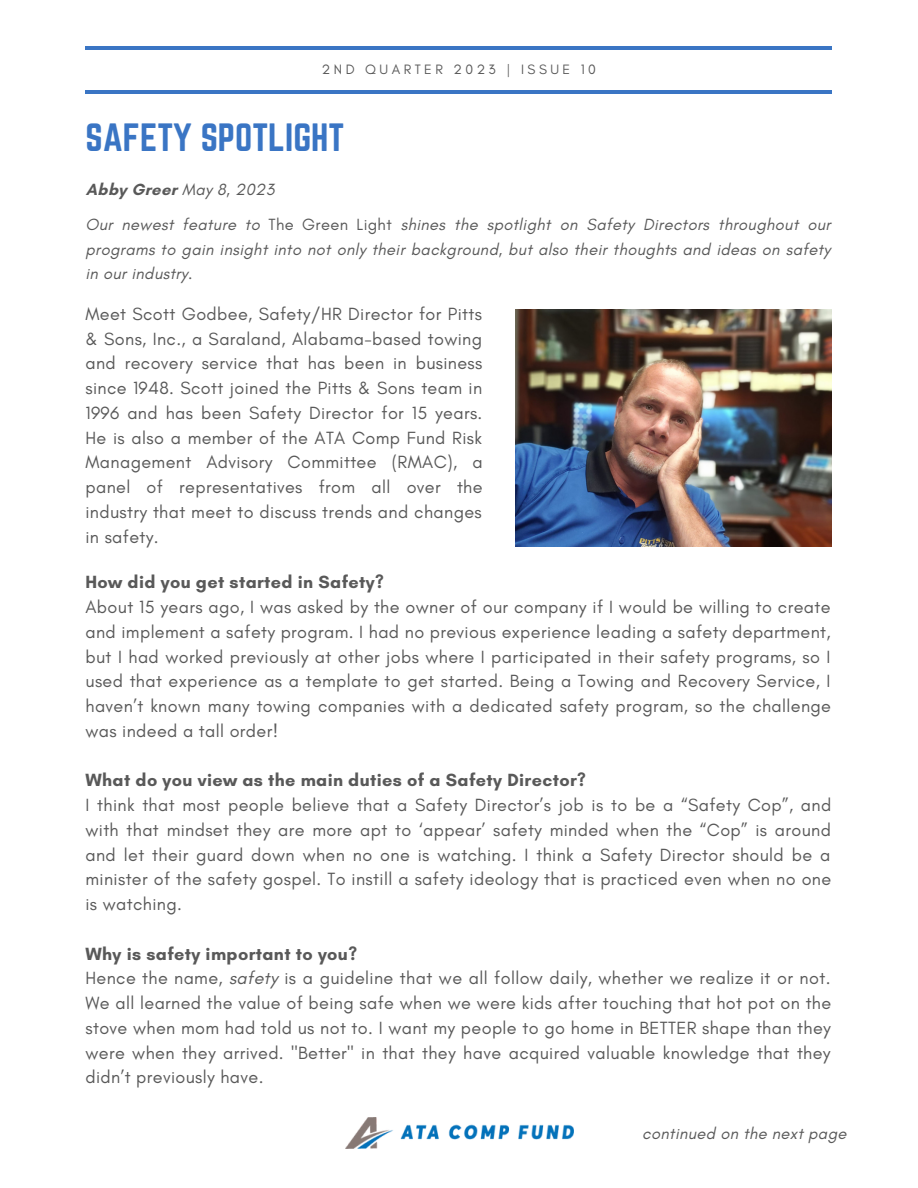
<style>
.page{position:relative;width:918px;height:1188px;background:#fff}
.page>*{position:absolute;margin:0;border:0;box-sizing:border-box;transform-origin:0 0}
.t1{font:34.5px "Norwester";color:#3a75c4}
.t2{font:18px/24.8px "Glacial Indifference";letter-spacing:.02em;color:#595959;text-align:justify}
.t3{font:700 18px "Glacial Indifference";letter-spacing:.02em;color:#595959}
.t4{font:italic 16.5px/24.8px "Glacial Indifference";letter-spacing:.02em;color:#595959;text-align:justify}
.t5{font:700 16.5px "Glacial Indifference";letter-spacing:.02em;color:#595959}
.t6{font:13.8px "Glacial Indifference";letter-spacing:.25em;color:#595959}
.s1{font-weight:400;font-style:italic}
.s2{font-style:normal}
.s3{font-style:italic}
</style>
<div class="page">
<hr style="left:85px;top:46px;width:747px;height:4px;background:#3a75c4">
<hr style="left:86px;top:90px;width:746px;height:4px;background:#3a75c4">
<img style="left:515px;top:309px;width:316px;height:238px">
<img style="left:345px;top:1117px;width:228px;height:32px">
<p class="t6" style="left:322px;top:61px;width:276px">2ND QUARTER 2023 | ISSUE 10</p>
<p class="t1" style="left:85px;top:117px;width:260px">SAFETY SPOTLIGHT</p>
<p class="t5" style="left:86px;top:179px;width:190px">Abby Greer <span class="s1">May 8, 2023</span></p>
<p class="t4" style="left:85px;top:212px;width:747px">Our newest feature to <span class="s2">The Green Light</span> shines the spotlight on Safety Directors throughout our programs to gain insight into not only their background, but also their thoughts and ideas on safety in our industry.</p>
<p class="t2" style="left:85px;top:301px;width:399px">Meet Scott Godbee, Safety/HR Director for Pitts &amp; Sons, Inc., a Saraland, Alabama-based towing and recovery service that has been in business since 1948. Scott joined the Pitts &amp; Sons team in 1996 and has been Safety Director for 15 years.<br>He is also a member of the ATA Comp Fund Risk Management Advisory Committee (RMAC), a panel of representatives from all over the industry that meet to discuss trends and changes in safety.</p>
<p class="t3" style="left:85px;top:571px;width:300px">How did you get started in Safety?</p>
<p class="t2" style="left:85px;top:594px;width:747px">About 15 years ago, I was asked by the owner of our company if I would be willing to create and implement a safety program. I had no previous experience leading a safety department, but I had worked previously at other jobs where I participated in their safety programs, so I used that experience as a template to get started. Being a Towing and Recovery Service, I haven’t known many towing companies with a dedicated safety program, so the challenge was indeed a tall order!</p>
<p class="t3" style="left:85px;top:769px;width:502px">What do you view as the main duties of a Safety Director?</p>
<p class="t2" style="left:85px;top:792px;width:747px">I think that most people believe that a Safety Director’s job is to be a “Safety Cop”, and with that mindset they are more apt to ‘appear’ safety minded when the “Cop” is around and let their guard down when no one is watching. I think a Safety Director should be a minister of the safety gospel. To instill a safety ideology that is practiced even when no one is watching.</p>
<p class="t3" style="left:85px;top:943px;width:273px">Why is safety important to you?</p>
<p class="t2" style="left:85px;top:966px;width:747px">Hence the name, <span class="s3">safety</span> is a guideline that we all follow daily, whether we realize it or not.<br>We all learned the value of being safe when we were kids after touching that hot pot on the stove when mom had told us not to. I want my people to go home in BETTER shape than they were when they arrived. "Better" in that they have acquired valuable knowledge that they didn’t previously have.</p>
<p class="t4" style="left:642px;top:1121px;width:206px">continued on the next page</p>
</div>
